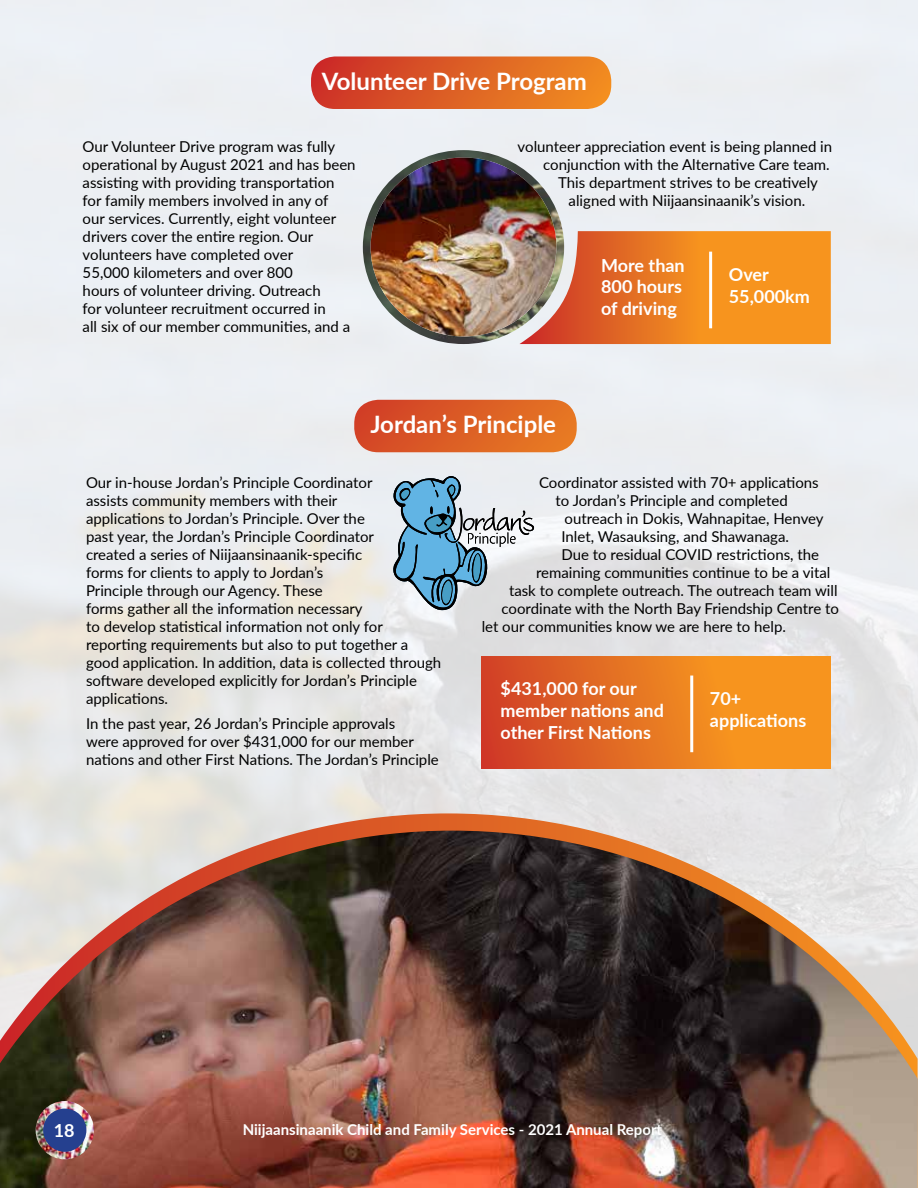
<style>
.page{position:relative;width:918px;height:1188px;background:#fff}
.page>*{position:absolute;margin:0;border:0;box-sizing:border-box;transform-origin:0 0}
.t1{font:700 24px "Lato";color:#fff}
.t2{font:700 18px/21.6px "Lato";color:#fff}
.t3{font:15px/18px "Lato";color:#000}
.t4{font:700 15px "Lato";color:#fff}
</style>
<div class="page">
<img style="left:0;top:0;width:918px;height:813px">
<svg style="left:0;top:813px;width:918px;height:18px;background:#e3c9bb"></svg>
<img style="left:0;top:831px;width:918px;height:357px">
<img style="left:36px;top:1101px;width:58px;height:58px;border-radius:29px">
<div style="left:43px;top:1109px;width:43px;height:43px;background:#25408f;border-radius:50%"></div>
<svg style="left:311px;top:56px;width:300px;height:53px;background:#de642c"></svg>
<svg style="left:354px;top:400px;width:223px;height:52px;background:#dc632d"></svg>
<img style="left:363px;top:150px;width:201px;height:194px">
<img style="left:371px;top:157px;width:185px;height:179px">
<svg style="left:393px;top:476px;width:141px;height:134px;background:#9cb7c8"></svg>
<svg style="left:519px;top:231px;width:312px;height:113px;background:#e48532"></svg>
<hr style="left:709px;top:252px;width:3px;height:76px;background:#fff">
<svg style="left:482px;top:657px;width:349px;height:111px;background:#e77522"></svg>
<hr style="left:690px;top:676px;width:3px;height:76px;background:#fff">
<h1 class="t1" style="left:322px;top:64px;width:266px">Volunteer Drive Program</h1>
<p class="t3" style="left:83px;top:137px;width:275px">Our Volunteer Drive program was fully operational by August 2021 and has been assisting with providing transportation for family members involved in any of<br>our services. Currently, eight volunteer drivers cover the entire region. Our volunteers have completed over<br>55,000 kilometers and over 800<br>hours of volunteer driving. Outreach<br>for volunteer recruitment occurred in<br>all six of our member communities, and a</p>
<p class="t3" style="left:518px;top:137px;width:316px">volunteer appreciation event is being planned in</p>
<p class="t3" style="left:543px;top:155px;width:288px">conjunction with the Alternative Care team.</p>
<p class="t3" style="left:558px;top:173px;width:261px">This department strives to be creatively</p>
<p class="t3" style="left:569px;top:191px;width:238px">aligned with Niijaansinaanik’s vision.</p>
<p class="t2" style="left:601px;top:253px;width:85px">More than<br>800 hours of driving</p>
<p class="t2" style="left:729px;top:263px;width:83px">Over<br>55,000km</p>
<h1 class="t1" style="left:370px;top:406px;width:187px">Jordan’s Principle</h1>
<p class="t3" style="left:86px;top:473px;width:357px">Our in-house Jordan’s Principle Coordinator<br>assists community members with their<br>applications to Jordan’s Principle. Over the<br>past year, the Jordan’s Principle Coordinator<br>created a series of Niijaansinaanik-specific<br>forms for clients to apply to Jordan’s<br>Principle through our Agency. These<br>forms gather all the information necessary<br>to develop statistical information not only for reporting requirements but also to put together a good application. In addition, data is collected through software developed explicitly for Jordan’s Principle applications.</p>
<p class="t3" style="left:86px;top:714px;width:354px">In the past year, 26 Jordan’s Principle approvals<br>were approved for over $431,000 for our member nations and other First Nations. The Jordan’s Principle</p>
<p class="t3" style="left:539px;top:473px;width:281px">Coordinator assisted with 70+ applications</p>
<p class="t3" style="left:556px;top:491px;width:234px">to Jordan’s Principle and completed</p>
<p class="t3" style="left:565px;top:509px;width:261px">outreach in Dokis, Wahnapitae, Henvey</p>
<p class="t3" style="left:562px;top:527px;width:229px">Inlet, Wasauksing, and Shawanaga.</p>
<p class="t3" style="left:562px;top:545px;width:259px">Due to residual COVID restrictions, the</p>
<p class="t3" style="left:536px;top:563px;width:296px">remaining communities continue to be a vital</p>
<p class="t3" style="left:509px;top:581px;width:330px">task to complete outreach. The outreach team will</p>
<p class="t3" style="left:502px;top:599px;width:339px">coordinate with the North Bay Friendship Centre to</p>
<p class="t3" style="left:482px;top:617px;width:306px">let our communities know we are here to help.</p>
<p class="t2" style="left:501px;top:677px;width:165px">$431,000 for our member nations and other First Nations</p>
<p class="t2" style="left:710px;top:687px;width:98px">70+ applications</p>
<p class="t2" style="left:54px;top:1118px;width:22px">18</p>
<p class="t4" style="left:243px;top:1118px;width:421px">Niijaansinaanik Child and Family Services - 2021 Annual Report</p>
</div>
